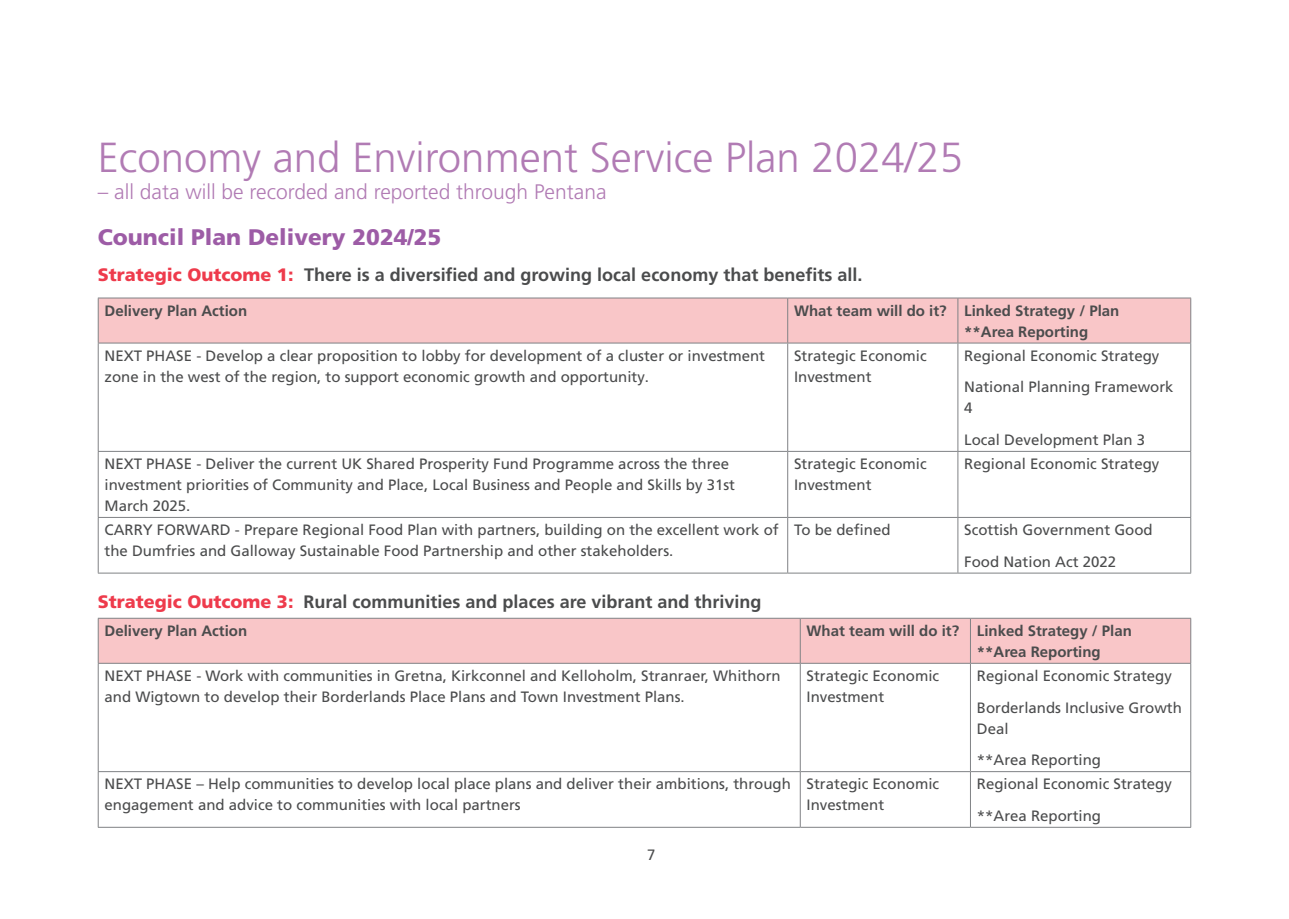
<style>
.page{position:relative;width:1289px;height:919px;background:#fff}
.page>*{position:absolute;margin:0;border:0;box-sizing:border-box;transform-origin:0 0}
.t1{font:300 42px "Frutiger LT Pro";color:#b17bb4}
.t2{font:900 22.5px "Frutiger LT Pro";color:#9d5ca6}
.t3{font:300 21px "Frutiger LT Pro";color:#b17bb4}
.t4{font:700 18px "Frutiger LT Pro";color:#4b4c4d}
.t5{font:15px/21px "Frutiger LT Pro";color:#4b4c4d}
.t6{font:700 15px/21px "Frutiger LT Pro";color:#4b4c4d}
.s1{font-weight:900;color:#ee3b4c}
</style>
<div class="page">
<div style="left:99px;top:298px;width:1091px;height:44px;background:#f9c6c8"></div>
<hr style="left:98px;top:297px;width:689px;height:1px;background:#808285">
<hr style="left:98px;top:298px;width:1px;height:44px;background:#808285">
<hr style="left:787px;top:297px;width:170px;height:1px;background:#808285">
<hr style="left:787px;top:298px;width:1px;height:44px;background:#808285">
<hr style="left:957px;top:297px;width:234px;height:1px;background:#808285">
<hr style="left:957px;top:298px;width:1px;height:44px;background:#808285">
<hr style="left:1190px;top:298px;width:1px;height:44px;background:#808285">
<hr style="left:98px;top:342px;width:689px;height:1px;background:#808285">
<hr style="left:98px;top:343px;width:1px;height:108px;background:#808285">
<hr style="left:787px;top:342px;width:170px;height:1px;background:#808285">
<hr style="left:787px;top:343px;width:1px;height:108px;background:#808285">
<hr style="left:957px;top:342px;width:234px;height:1px;background:#808285">
<hr style="left:957px;top:343px;width:1px;height:108px;background:#808285">
<hr style="left:1190px;top:343px;width:1px;height:108px;background:#808285">
<hr style="left:98px;top:451px;width:689px;height:1px;background:#808285">
<hr style="left:98px;top:451px;width:1px;height:66px;background:#808285">
<hr style="left:787px;top:451px;width:170px;height:1px;background:#808285">
<hr style="left:787px;top:451px;width:1px;height:66px;background:#808285">
<hr style="left:957px;top:451px;width:234px;height:1px;background:#808285">
<hr style="left:957px;top:451px;width:1px;height:66px;background:#808285">
<hr style="left:1190px;top:451px;width:1px;height:66px;background:#808285">
<hr style="left:98px;top:517px;width:689px;height:1px;background:#808285">
<hr style="left:98px;top:517px;width:1px;height:55px;background:#808285">
<hr style="left:787px;top:517px;width:170px;height:1px;background:#808285">
<hr style="left:787px;top:517px;width:1px;height:55px;background:#808285">
<hr style="left:957px;top:517px;width:234px;height:1px;background:#808285">
<hr style="left:957px;top:517px;width:1px;height:55px;background:#808285">
<hr style="left:1190px;top:517px;width:1px;height:55px;background:#808285">
<hr style="left:98px;top:572px;width:689px;height:1px;background:#808285">
<hr style="left:787px;top:572px;width:170px;height:1px;background:#808285">
<hr style="left:957px;top:572px;width:234px;height:1px;background:#808285">
<div style="left:99px;top:619px;width:1091px;height:44px;background:#f9c6c8"></div>
<hr style="left:98px;top:618px;width:702px;height:1px;background:#808285">
<hr style="left:98px;top:618px;width:1px;height:45px;background:#808285">
<hr style="left:800px;top:618px;width:170px;height:1px;background:#808285">
<hr style="left:799px;top:618px;width:1px;height:45px;background:#808285">
<hr style="left:970px;top:618px;width:221px;height:1px;background:#808285">
<hr style="left:970px;top:618px;width:1px;height:45px;background:#808285">
<hr style="left:1190px;top:618px;width:1px;height:45px;background:#808285">
<hr style="left:98px;top:663px;width:702px;height:1px;background:#808285">
<hr style="left:98px;top:663px;width:1px;height:108px;background:#808285">
<hr style="left:800px;top:663px;width:170px;height:1px;background:#808285">
<hr style="left:799px;top:663px;width:1px;height:108px;background:#808285">
<hr style="left:970px;top:663px;width:221px;height:1px;background:#808285">
<hr style="left:970px;top:663px;width:1px;height:108px;background:#808285">
<hr style="left:1190px;top:663px;width:1px;height:108px;background:#808285">
<hr style="left:98px;top:771px;width:702px;height:1px;background:#808285">
<hr style="left:98px;top:772px;width:1px;height:54px;background:#808285">
<hr style="left:800px;top:771px;width:170px;height:1px;background:#808285">
<hr style="left:799px;top:772px;width:1px;height:54px;background:#808285">
<hr style="left:970px;top:771px;width:221px;height:1px;background:#808285">
<hr style="left:970px;top:772px;width:1px;height:54px;background:#808285">
<hr style="left:1190px;top:772px;width:1px;height:54px;background:#808285">
<hr style="left:98px;top:826px;width:702px;height:1px;background:#808285">
<hr style="left:800px;top:826px;width:170px;height:1px;background:#808285">
<hr style="left:970px;top:826px;width:221px;height:1px;background:#808285">
<h1 class="t1" style="left:98px;top:133px;width:867px">Economy and Environment Service Plan 2024/25</h1>
<h3 class="t3" style="left:98px;top:179px;width:510px">– all data will be recorded and reported through Pentana</h3>
<h2 class="t2" style="left:98px;top:223px;width:345px">Council Plan Delivery 2024/25</h2>
<p class="t4" style="left:98px;top:264px;width:766px"><span class="s1">Strategic Outcome 1:</span> There is a diversified and growing local economy that benefits all.</p>
<p class="t6" style="left:105px;top:300px;width:144px">Delivery Plan Action</p>
<p class="t6" style="left:964px;top:300px;width:157px;text-indent:-170px">What team will do it? Linked Strategy / Plan **Area Reporting</p>
<p class="t5" style="left:105px;top:345px;width:662px">NEXT PHASE - Develop a clear proposition to lobby for development of a cluster or investment zone in the west of the region, to support economic growth and opportunity.</p>
<p class="t5" style="left:794px;top:345px;width:134px">Strategic Economic<br>Investment</p>
<p class="t5" style="left:964px;top:340px;width:211px;line-height:31.7px">Regional Economic Strategy<br>National Planning Framework</p>
<p class="t5" style="left:964px;top:392px;width:182px;line-height:31.7px">4<br>Local Development Plan 3</p>
<p class="t5" style="left:105px;top:453px;width:632px">NEXT PHASE - Deliver the current UK Shared Prosperity Fund Programme across the three investment priorities of Community and Place, Local Business and People and Skills by 31st<br>March 2025.</p>
<p class="t5" style="left:794px;top:453px;width:134px">Strategic Economic<br>Investment</p>
<p class="t5" style="left:964px;top:453px;width:197px">Regional Economic Strategy</p>
<p class="t5" style="left:105px;top:519px;width:675px">CARRY FORWARD - Prepare Regional Food Plan with partners, building on the excellent work of the Dumfries and Galloway Sustainable Food Partnership and other stakeholders.</p>
<p class="t5" style="left:794px;top:519px;width:98px">To be defined</p>
<p class="t5" style="left:964px;top:514px;width:190px;line-height:31.7px">Scottish Government Good<br>Food Nation Act 2022</p>
<p class="t4" style="left:98px;top:590px;width:665px"><span class="s1">Strategic Outcome 3:</span> Rural communities and places are vibrant and thriving</p>
<p class="t6" style="left:105px;top:620px;width:144px">Delivery Plan Action</p>
<p class="t6" style="left:976px;top:620px;width:157px;text-indent:-170px">What team will do it? Linked Strategy / Plan **Area Reporting</p>
<p class="t5" style="left:105px;top:665px;width:677px">NEXT PHASE - Work with communities in Gretna, Kirkconnel and Kelloholm, Stranraer, Whithorn and Wigtown to develop their Borderlands Place Plans and Town Investment Plans.</p>
<p class="t5" style="left:806px;top:665px;width:134px">Strategic Economic<br>Investment</p>
<p class="t5" style="left:976px;top:660px;width:207px;line-height:31.7px">Regional Economic Strategy<br>Borderlands Inclusive Growth</p>
<p class="t5" style="left:976px;top:712px;width:126px;line-height:31.7px">Deal<br>**Area Reporting</p>
<p class="t5" style="left:105px;top:773px;width:687px">NEXT PHASE – Help communities to develop local place plans and deliver their ambitions, through engagement and advice to communities with local partners</p>
<p class="t5" style="left:806px;top:773px;width:134px">Strategic Economic<br>Investment</p>
<p class="t5" style="left:976px;top:768px;width:197px;line-height:31.7px">Regional Economic Strategy **Area Reporting</p>
<p class="t5" style="left:647px;top:844px;width:10px">7</p>
</div>
